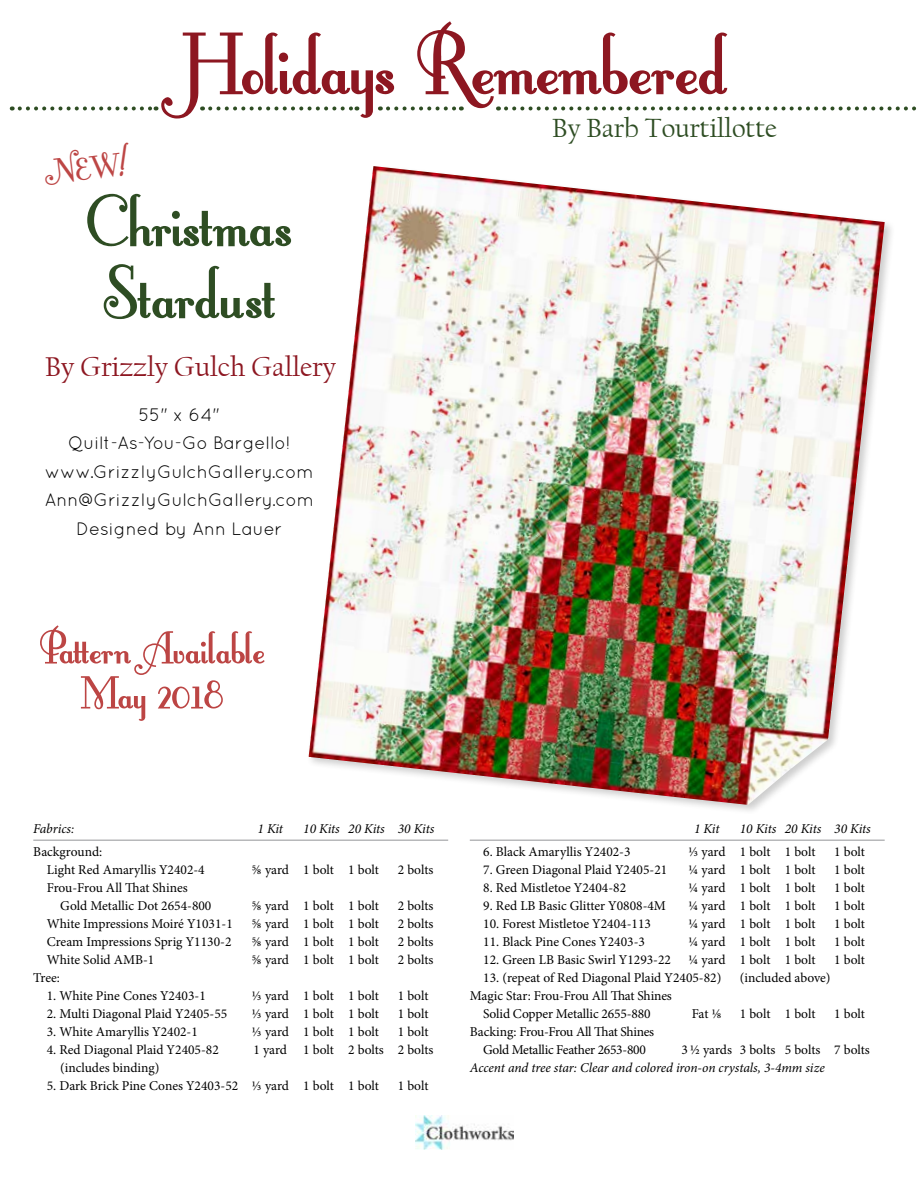
<style>
.page{position:relative;width:918px;height:1188px;background:#fff}
.page>*{position:absolute;margin:0;border:0;box-sizing:border-box;transform-origin:0 0}
.t1{font:106.05px "Fontleroy Brown";letter-spacing:-.005em;color:#8d1721}
.t2{font:90px/72px "Fontleroy Brown";letter-spacing:-.015em;color:#2e4d23}
.t3{font:55.5px/45px "Fontleroy Brown";color:#bc4544;text-align:center}
.t4{font:39px "Fontleroy Brown";color:#bd4645}
.t5{font:28.5px "Californian FB";color:#8d1721}
.t6{font:27.6px "Californian FB";color:#2e4d23}
.t7{font:18px/28.5px "Quicksand";color:#000;text-align:center}
.t8{font:13.5px/18px "Minion Pro";letter-spacing:-.005em;color:#000}
.t9{font:italic 13.5px "Minion Pro";letter-spacing:-.01em;color:#000}
.s1{font-size:43.2px}
.s2{font-style:italic;font-size:55.35px}
</style>
<div class="page">
<hr style="left:33px;top:840px;width:415px;height:1px;background:#939598">
<img style="left:309px;top:166px;width:576px;height:639px">
<img style="left:416px;top:1115px;width:98px;height:35px">
<svg style="left:20px;top:106px;width:137px;height:4px"></svg>
<svg style="left:210px;top:106px;width:147px;height:4px"></svg>
<svg style="left:388px;top:106px;width:74px;height:4px"></svg>
<svg style="left:506px;top:106px;width:410px;height:4px"></svg>
<hr style="left:470px;top:840px;width:415px;height:1px;background:#939598">
<h3 class="t4" style="left:42px;top:157px;width:81px;rotate:-7deg"><span class="s1">N</span>EW<span class="s2">!</span></h3>
<h1 class="t1" style="left:183px;top:17px;width:548px">Holidays Remembered</h1>
<h3 class="t6" style="left:552px;top:113px;width:226px">By Barb Tourtillotte</h3>
<h2 class="t2" style="left:87px;top:191px;width:207px">Christmas<br>Stardust</h2>
<h3 class="t5" style="left:45px;top:351px;width:292px">By Grizzly Gulch Gallery</h3>
<h3 class="t7" style="left:45px;top:400px;width:271px">55" x 64"<br>Quilt-As-You-Go Bargello! www.GrizzlyGulchGallery.com<br>Ann@GrizzlyGulchGallery.com<br>Designed by Ann Lauer</h3>
<h3 class="t3" style="left:40px;top:629px;width:227px">Pattern Available<br>May 2018</h3>
<p class="t9" style="left:33px;top:820px;width:42px">Fabrics:</p>
<p class="t9" style="left:258px;top:820px;width:27px">1 Kit</p>
<p class="t9" style="left:303px;top:820px;width:133px">10 Kits 20 Kits 30 Kits</p>
<p class="t8" style="left:47px;top:843px;width:159px;text-indent:-14px">Background:<br>Light Red Amaryllis Y2402-4</p>
<p class="t8" style="left:252px;top:861px;width:129px">⅝ yard 1 bolt 1 bolt</p>
<p class="t8" style="left:398px;top:861px;width:37px">2 bolts</p>
<p class="t8" style="left:60px;top:879px;width:153px;text-indent:-14px">Frou-Frou All That Shines<br>Gold Metallic Dot 2654-800</p>
<p class="t8" style="left:252px;top:897px;width:129px">⅝ yard 1 bolt 1 bolt</p>
<p class="t8" style="left:398px;top:897px;width:37px">2 bolts</p>
<p class="t8" style="left:47px;top:915px;width:188px">White Impressions Moiré Y1031-1</p>
<p class="t8" style="left:252px;top:915px;width:129px">⅝ yard 1 bolt 1 bolt</p>
<p class="t8" style="left:398px;top:915px;width:37px">2 bolts</p>
<p class="t8" style="left:47px;top:933px;width:186px">Cream Impressions Sprig Y1130-2</p>
<p class="t8" style="left:252px;top:933px;width:129px">⅝ yard 1 bolt 1 bolt</p>
<p class="t8" style="left:398px;top:933px;width:37px">2 bolts</p>
<p class="t8" style="left:47px;top:951px;width:109px">White Solid AMB-1</p>
<p class="t8" style="left:252px;top:951px;width:129px">⅝ yard 1 bolt 1 bolt</p>
<p class="t8" style="left:398px;top:951px;width:37px">2 bolts</p>
<p class="t8" style="left:33px;top:969px;width:28px">Tree:</p>
<p class="t8" style="left:47px;top:987px;width:161px">1. White Pine Cones Y2403-1</p>
<p class="t8" style="left:252px;top:987px;width:129px">⅓ yard 1 bolt 1 bolt</p>
<p class="t8" style="left:398px;top:987px;width:32px">1 bolt</p>
<p class="t8" style="left:47px;top:1005px;width:182px">2. Multi Diagonal Plaid Y2405-55</p>
<p class="t8" style="left:252px;top:1005px;width:129px">⅓ yard 1 bolt 1 bolt</p>
<p class="t8" style="left:398px;top:1005px;width:32px">1 bolt</p>
<p class="t8" style="left:47px;top:1023px;width:153px">3. White Amaryllis Y2402-1</p>
<p class="t8" style="left:252px;top:1023px;width:129px">⅓ yard 1 bolt 1 bolt</p>
<p class="t8" style="left:398px;top:1023px;width:32px">1 bolt</p>
<p class="t8" style="left:47px;top:1041px;width:174px">4. Red Diagonal Plaid Y2405-82</p>
<p class="t8" style="left:254px;top:1041px;width:181px">1 yard 1 bolt 2 bolts 2 bolts</p>
<p class="t8" style="left:60px;top:1059px;width:101px">(includes binding)</p>
<p class="t8" style="left:47px;top:1077px;width:334px">5. Dark Brick Pine Cones Y2403-52 ⅓ yard 1 bolt 1 bolt</p>
<p class="t8" style="left:398px;top:1077px;width:32px">1 bolt</p>
<p class="t9" style="left:694px;top:820px;width:27px">1 Kit</p>
<p class="t9" style="left:740px;top:820px;width:133px">10 Kits 20 Kits 30 Kits</p>
<p class="t8" style="left:483px;top:843px;width:149px">6. Black Amaryllis Y2402-3</p>
<p class="t8" style="left:688px;top:843px;width:129px">⅓ yard 1 bolt 1 bolt</p>
<p class="t8" style="left:834px;top:843px;width:32px">1 bolt</p>
<p class="t8" style="left:483px;top:861px;width:186px">7. Green Diagonal Plaid Y2405-21</p>
<p class="t8" style="left:688px;top:861px;width:129px">¼ yard 1 bolt 1 bolt</p>
<p class="t8" style="left:834px;top:861px;width:32px">1 bolt</p>
<p class="t8" style="left:483px;top:879px;width:144px">8. Red Mistletoe Y2404-82</p>
<p class="t8" style="left:688px;top:879px;width:129px">¼ yard 1 bolt 1 bolt</p>
<p class="t8" style="left:834px;top:879px;width:32px">1 bolt</p>
<p class="t8" style="left:483px;top:897px;width:184px">9. Red LB Basic Glitter Y0808-4M</p>
<p class="t8" style="left:688px;top:897px;width:129px">¼ yard 1 bolt 1 bolt</p>
<p class="t8" style="left:834px;top:897px;width:32px">1 bolt</p>
<p class="t8" style="left:483px;top:915px;width:169px">10. Forest Mistletoe Y2404-113</p>
<p class="t8" style="left:688px;top:915px;width:129px">¼ yard 1 bolt 1 bolt</p>
<p class="t8" style="left:834px;top:915px;width:32px">1 bolt</p>
<p class="t8" style="left:483px;top:933px;width:163px">11. Black Pine Cones Y2403-3</p>
<p class="t8" style="left:688px;top:933px;width:129px">¼ yard 1 bolt 1 bolt</p>
<p class="t8" style="left:834px;top:933px;width:32px">1 bolt</p>
<p class="t8" style="left:483px;top:951px;width:189px">12. Green LB Basic Swirl Y1293-22</p>
<p class="t8" style="left:688px;top:951px;width:129px">¼ yard 1 bolt 1 bolt</p>
<p class="t8" style="left:834px;top:951px;width:32px">1 bolt</p>
<p class="t8" style="left:483px;top:969px;width:240px">13. (repeat of Red Diagonal Plaid Y2405-82)</p>
<p class="t8" style="left:740px;top:969px;width:92px">(included above)</p>
<p class="t8" style="left:470px;top:987px;width:204px;text-align:center">Magic Star: Frou-Frou All That Shines<br>Solid Copper Metallic 2655-880</p>
<p class="t8" style="left:692px;top:1005px;width:32px">Fat ⅛</p>
<p class="t8" style="left:740px;top:1005px;width:77px">1 bolt 1 bolt</p>
<p class="t8" style="left:834px;top:1005px;width:32px">1 bolt</p>
<p class="t8" style="left:470px;top:1023px;width:186px;text-align:center">Backing: Frou-Frou All That Shines<br>Gold Metallic Feather 2653-800</p>
<p class="t8" style="left:682px;top:1041px;width:190px">3½ yards 3 bolts 5 bolts 7 bolts</p>
<p class="t9" style="left:470px;top:1058px;width:356px">Accent and tree star: Clear and colored iron-on crystals, 3-4mm size</p>
</div>
